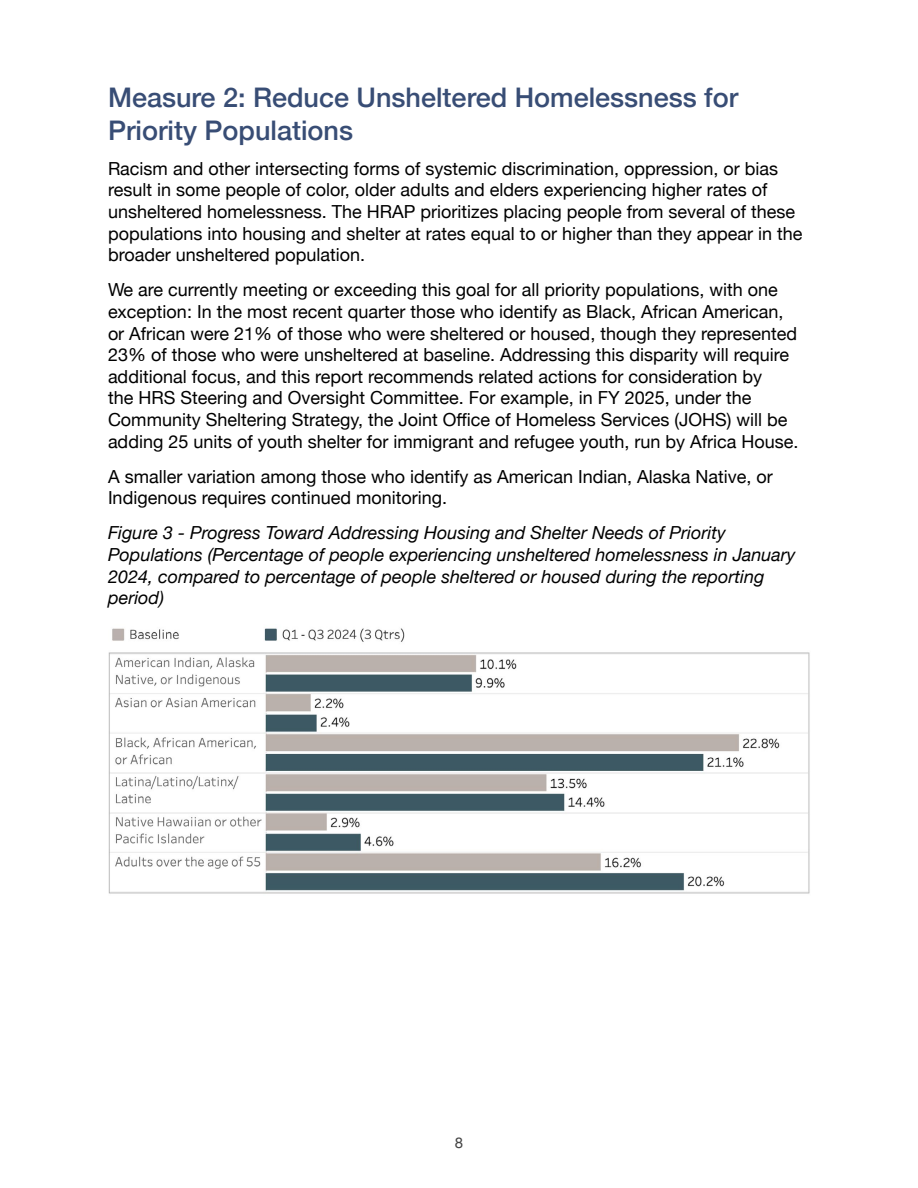
<style>
.page{position:relative;width:918px;height:1188px;background:#fff}
.page>*{position:absolute;margin:0;border:0;box-sizing:border-box;transform-origin:0 0}
.Header_2{font:500 27px/32.4px "Helvetica Neue";color:#384d75}
.Body_Text{font:18px/21.6px "Helvetica Neue";color:#000}
.Figure___Title{font:italic 18px/21.6px "Helvetica Neue";color:#000}
.t1{font:15px "Helvetica Neue";color:#444}
</style>
<div class="page">
<img style="left:108px;top:628px;width:702px;height:266px">
<p class="Header_2" style="left:108px;top:79px;width:632px">Measure 2: Reduce Unsheltered Homelessness for<br>Priority Populations</p>
<p class="Body_Text" style="left:108px;top:159px;width:696px">Racism and other intersecting forms of systemic discrimination, oppression, or bias result in some people of color, older adults and elders experiencing higher rates of unsheltered homelessness. The HRAP prioritizes placing people from several of these populations into housing and shelter at rates equal to or higher than they appear in the broader unsheltered population.</p>
<p class="Body_Text" style="left:108px;top:280px;width:691px">We are currently meeting or exceeding this goal for all priority populations, with one exception: In the most recent quarter those who identify as Black, African American, or African were 21% of those who were sheltered or housed, though they represented 23% of those who were unsheltered at baseline. Addressing this disparity will require additional focus, and this report recommends related actions for consideration by<br>the HRS Steering and Oversight Committee. For example, in FY 2025, under the Community Sheltering Strategy, the Joint Office of Homeless Services (JOHS) will be adding 25 units of youth shelter for immigrant and refugee youth, run by Africa House.</p>
<p class="Body_Text" style="left:108px;top:466px;width:666px">A smaller variation among those who identify as American Indian, Alaska Native, or<br>Indigenous requires continued monitoring.</p>
<p class="Figure___Title" style="left:108px;top:523px;width:689px">Figure 3 - Progress Toward Addressing Housing and Shelter Needs of Priority Populations (Percentage of people experiencing unsheltered homelessness in January 2024, compared to percentage of people sheltered or housed during the reporting period)</p>
<p class="t1" style="left:455px;top:1132px;width:10px">8</p>
</div>
